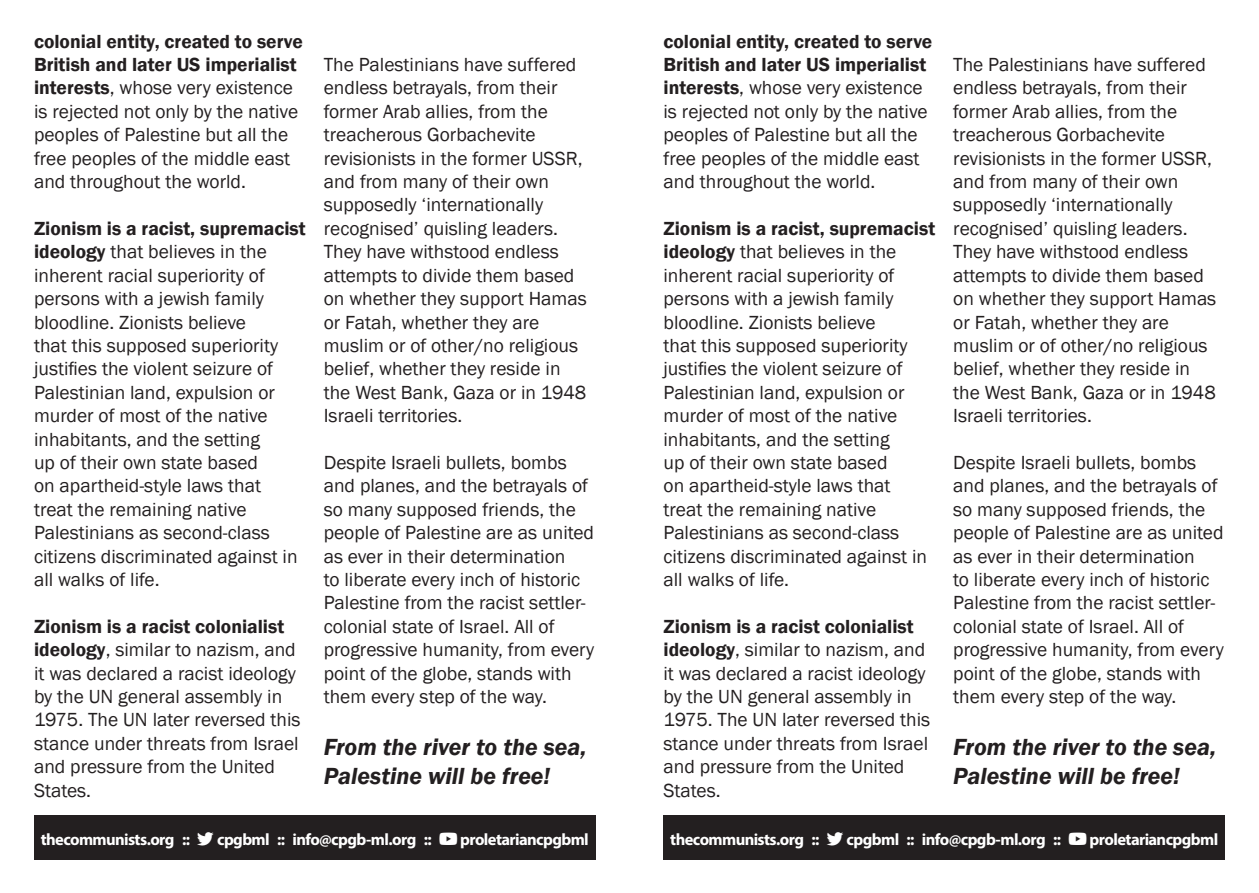
<style>
.page{position:relative;width:1259px;height:893px;background:#fff}
.page>*{position:absolute;margin:0;border:0;box-sizing:border-box;transform-origin:0 0}
.t1{font:italic 600 24px/28.8px "Franklin Gothic";color:#231f20}
.t2{font:19.5px/23.4px "Franklin Gothic";color:#231f20}
.t3{font:700 16.5px "Myriad Pro";letter-spacing:-.035em;color:#fff}
.s1{font-weight:600}
</style>
<div class="page">
<div style="left:34px;top:815px;width:561px;height:45px;background:#231f20"></div>
<div style="left:663px;top:815px;width:562px;height:45px;background:#231f20"></div>
<p class="t2" style="left:34px;top:30px;width:270px"><span class="s1">colonial entity, created to serve<br>British and later US imperialist interests</span>, whose very existence is rejected not only by the native peoples of Palestine but all the free peoples of the middle east and throughout the world.</p>
<p class="t2" style="left:34px;top:217px;width:273px"><span class="s1">Zionism is a racist, supremacist ideology</span> that believes in the inherent racial superiority of persons with a jewish family bloodline. Zionists believe<br>that this supposed superiority justifies the violent seizure of<br>Palestinian land, expulsion or murder of most of the native inhabitants, and the setting<br>up of their own state based<br>on apartheid-style laws that<br>treat the remaining native<br>Palestinians as second-class citizens discriminated against in all walks of life.</p>
<p class="t2" style="left:34px;top:615px;width:268px"><span class="s1">Zionism is a racist colonialist ideology</span>, similar to nazism, and it was declared a racist ideology by the UN general assembly in<br>1975. The UN later reversed this stance under threats from Israel and pressure from the United<br>States.</p>
<p class="t2" style="left:324px;top:53px;width:265px">The Palestinians have suffered endless betrayals, from their former Arab allies, from the treacherous Gorbachevite revisionists in the former USSR, and from many of their own supposedly ‘internationally recognised’ quisling leaders.<br>They have withstood endless attempts to divide them based on whether they support Hamas or Fatah, whether they are muslim or of other/no religious belief, whether they reside in the West Bank, Gaza or in 1948<br>Israeli territories.</p>
<p class="t2" style="left:324px;top:451px;width:272px">Despite Israeli bullets, bombs and planes, and the betrayals of so many supposed friends, the people of Palestine are as united as ever in their determination<br>to liberate every inch of historic<br>Palestine from the racist settler&shy;colonial state of Israel. All of progressive humanity, from every point of the globe, stands with them every step of the way.</p>
<p class="t1" style="left:324px;top:733px;width:264px">From the river to the sea,<br>Palestine will be free!</p>
<p class="t3" style="left:41px;top:828px;width:549px">thecommunists.org :: ▼▼▼ cpgbml :: info@cpgb-ml.org :: □◆▼◆ proletariancpgbml</p>
<p class="t2" style="left:663px;top:30px;width:270px"><span class="s1">colonial entity, created to serve<br>British and later US imperialist interests</span>, whose very existence is rejected not only by the native peoples of Palestine but all the free peoples of the middle east and throughout the world.</p>
<p class="t2" style="left:663px;top:217px;width:273px"><span class="s1">Zionism is a racist, supremacist ideology</span> that believes in the inherent racial superiority of persons with a jewish family bloodline. Zionists believe<br>that this supposed superiority justifies the violent seizure of<br>Palestinian land, expulsion or murder of most of the native inhabitants, and the setting<br>up of their own state based<br>on apartheid-style laws that<br>treat the remaining native<br>Palestinians as second-class citizens discriminated against in all walks of life.</p>
<p class="t2" style="left:663px;top:615px;width:268px"><span class="s1">Zionism is a racist colonialist ideology</span>, similar to nazism, and it was declared a racist ideology by the UN general assembly in<br>1975. The UN later reversed this stance under threats from Israel and pressure from the United<br>States.</p>
<p class="t2" style="left:953px;top:53px;width:265px">The Palestinians have suffered endless betrayals, from their former Arab allies, from the treacherous Gorbachevite revisionists in the former USSR, and from many of their own supposedly ‘internationally recognised’ quisling leaders.<br>They have withstood endless attempts to divide them based on whether they support Hamas or Fatah, whether they are muslim or of other/no religious belief, whether they reside in the West Bank, Gaza or in 1948<br>Israeli territories.</p>
<p class="t2" style="left:953px;top:451px;width:272px">Despite Israeli bullets, bombs and planes, and the betrayals of so many supposed friends, the people of Palestine are as united as ever in their determination<br>to liberate every inch of historic<br>Palestine from the racist settler&shy;colonial state of Israel. All of progressive humanity, from every point of the globe, stands with them every step of the way.</p>
<p class="t1" style="left:953px;top:733px;width:264px">From the river to the sea,<br>Palestine will be free!</p>
<p class="t3" style="left:670px;top:828px;width:549px">thecommunists.org :: ▼▼▼ cpgbml :: info@cpgb-ml.org :: □◆▼◆ proletariancpgbml</p>
</div>
